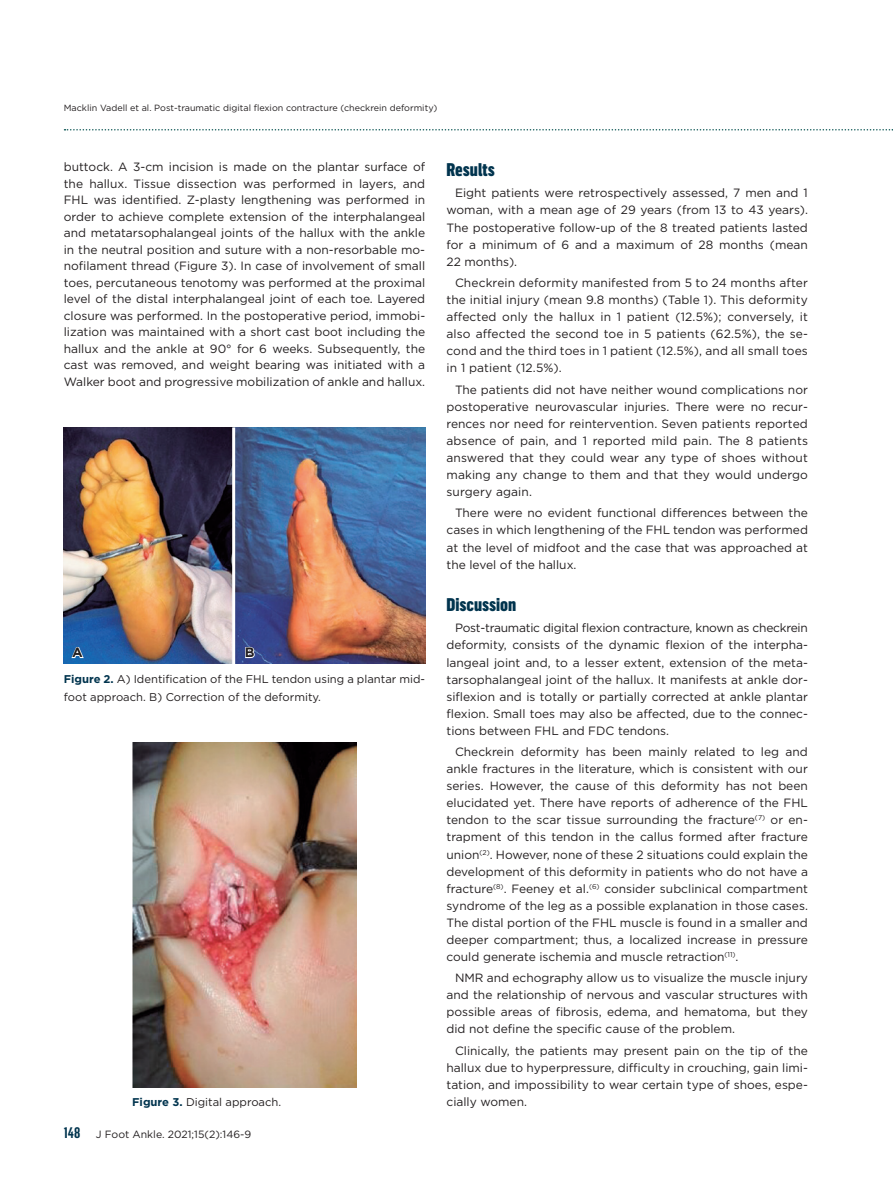
<style>
.page{position:relative;width:893px;height:1191px;background:#fff}
.page>*{position:absolute;margin:0;border:0;box-sizing:border-box;transform-origin:0 0}
.t1{font:900 18px "Flama Cond";color:#01344e}
.t2{font:700 13.5px "Gotham";color:#231f20}
.t3{font:12px/17.1px "Gotham";color:#231f20;text-align:justify}
.t4{font:11.25px/18px "Gotham";color:#231f20}
.t5{font:10.5px "Gotham";color:#231f20}
.t6{font:9px "Gotham";color:#231f20}
.s1{font-weight:700;color:#01344e}
.s2{font-family:"Flama Cond";font-weight:600;font-size:15px;color:#01344e}
</style>
<div class="page">
<svg style="left:65px;top:129px;width:828px;height:1px"></svg>
<img style="left:132px;top:742px;width:225px;height:345px">
<img style="left:64px;top:427px;width:361px;height:236px">
<hr style="left:232px;top:427px;width:3px;height:240px;background:#fff">
<svg style="left:71px;top:646px;width:14px;height:13px"></svg>
<svg style="left:244px;top:646px;width:11px;height:13px"></svg>
<p class="t6" style="left:64px;top:102px;width:375px">Macklin Vadell et al. Post-traumatic digital flexion contracture (checkrein deformity)</p>
<p class="t3" style="left:64px;top:158px;width:363px;line-height:16.5px">buttock. A 3-cm incision is made on the plantar surface of the hallux. Tissue dissection was performed in layers, and FHL was identified. Z-plasty lengthening was performed in order to achieve complete extension of the interphalangeal and metatarsophalangeal joints of the hallux with the ankle in the neutral position and suture with a non-resorbable mo&shy;nofilament thread (Figure 3). In case of involvement of small toes, percutaneous tenotomy was performed at the proximal level of the distal interphalangeal joint of each toe. Layered closure was performed. In the postoperative period, immobi&shy;lization was maintained with a short cast boot including the hallux and the ankle at 90° for 6 weeks. Subsequently, the cast was removed, and weight bearing was initiated with a Walker boot and progressive mobilization of ankle and hallux.</p>
<h1 class="t1" style="left:446px;top:156px;width:50px">Results</h1>
<p class="t3" style="left:446px;top:184px;width:363px;text-indent:9px">Eight patients were retrospectively assessed, 7 men and 1 woman, with a mean age of 29 years (from 13 to 43 years).<br>The postoperative follow-up of the 8 treated patients lasted for a minimum of 6 and a maximum of 28 months (mean 22 months).</p>
<p class="t3" style="left:446px;top:274px;width:363px;text-indent:9px">Checkrein deformity manifested from 5 to 24 months after the initial injury (mean 9.8 months) (Table 1). This deformity affected only the hallux in 1 patient (12.5%); conversely, it also affected the second toe in 5 patients (62.5%), the se&shy;cond and the third toes in 1 patient (12.5%), and all small toes in 1 patient (12.5%).</p>
<p class="t3" style="left:446px;top:380px;width:363px;text-indent:9px">The patients did not have neither wound complications nor postoperative neurovascular injuries. There were no recur&shy;rences nor need for reintervention. Seven patients reported absence of pain, and 1 reported mild pain. The 8 patients answered that they could wear any type of shoes without making any change to them and that they would undergo surgery again.</p>
<p class="t3" style="left:446px;top:504px;width:363px;text-indent:9px">There were no evident functional differences between the cases in which lengthening of the FHL tendon was performed at the level of midfoot and the case that was approached at the level of the hallux.</p>
<h1 class="t1" style="left:446px;top:591px;width:71px">Discussion</h1>
<p class="t3" style="left:446px;top:619px;width:363px;text-indent:9px">Post-traumatic digital flexion contracture, known as checkrein deformity, consists of the dynamic flexion of the interpha&shy;langeal joint and, to a lesser extent, extension of the meta&shy;tarsophalangeal joint of the hallux. It manifests at ankle dor&shy;siflexion and is totally or partially corrected at ankle plantar flexion. Small toes may also be affected, due to the connec&shy;tions between FHL and FDC tendons.</p>
<p class="t3" style="left:446px;top:743px;width:363px;text-indent:9px">Checkrein deformity has been mainly related to leg and ankle fractures in the literature, which is consistent with our series. However, the cause of this deformity has not been elucidated yet. There have reports of adherence of the FHL tendon to the scar tissue surrounding the fracture<sup>(7)</sup> or en&shy;trapment of this tendon in the callus formed after fracture union<sup>(2)</sup>. However, none of these 2 situations could explain the development of this deformity in patients who do not have a fracture<sup>(8)</sup>. Feeney et al.<sup>(6)</sup> consider subclinical compartment syndrome of the leg as a possible explanation in those cases.<br>The distal portion of the FHL muscle is found in a smaller and deeper compartment; thus, a localized increase in pressure could generate ischemia and muscle retraction<sup>(11)</sup>.</p>
<p class="t3" style="left:446px;top:969px;width:363px;text-indent:9px">NMR and echography allow us to visualize the muscle injury and the relationship of nervous and vascular structures with possible areas of fibrosis, edema, and hematoma, but they did not define the specific cause of the problem.</p>
<p class="t3" style="left:446px;top:1041px;width:363px;text-indent:9px">Clinically, the patients may present pain on the tip of the hallux due to hyperpressure, difficulty in crouching, gain limi&shy;tation, and impossibility to wear certain type of shoes, espe-</p>
<p class="t2" style="left:72px;top:643px;width:12px">A</p>
<p class="t2" style="left:245px;top:643px;width:11px">B</p>
<p class="t4" style="left:64px;top:670px;width:363px"><span class="s1">Figure 2.</span> A) Identification of the FHL tendon using a plantar mid&shy;foot approach. B) Correction of the deformity.</p>
<p class="t4" style="left:132px;top:1092px;width:150px"><span class="s1">Figure 3.</span> Digital approach.</p>
<p class="t3" style="left:446px;top:1092px;width:82px">cially women.</p>
<p class="t5" style="left:64px;top:1127px;width:189px"><span class="s2">148</span> J Foot Ankle. 2021;15(2):146-9</p>
</div>
